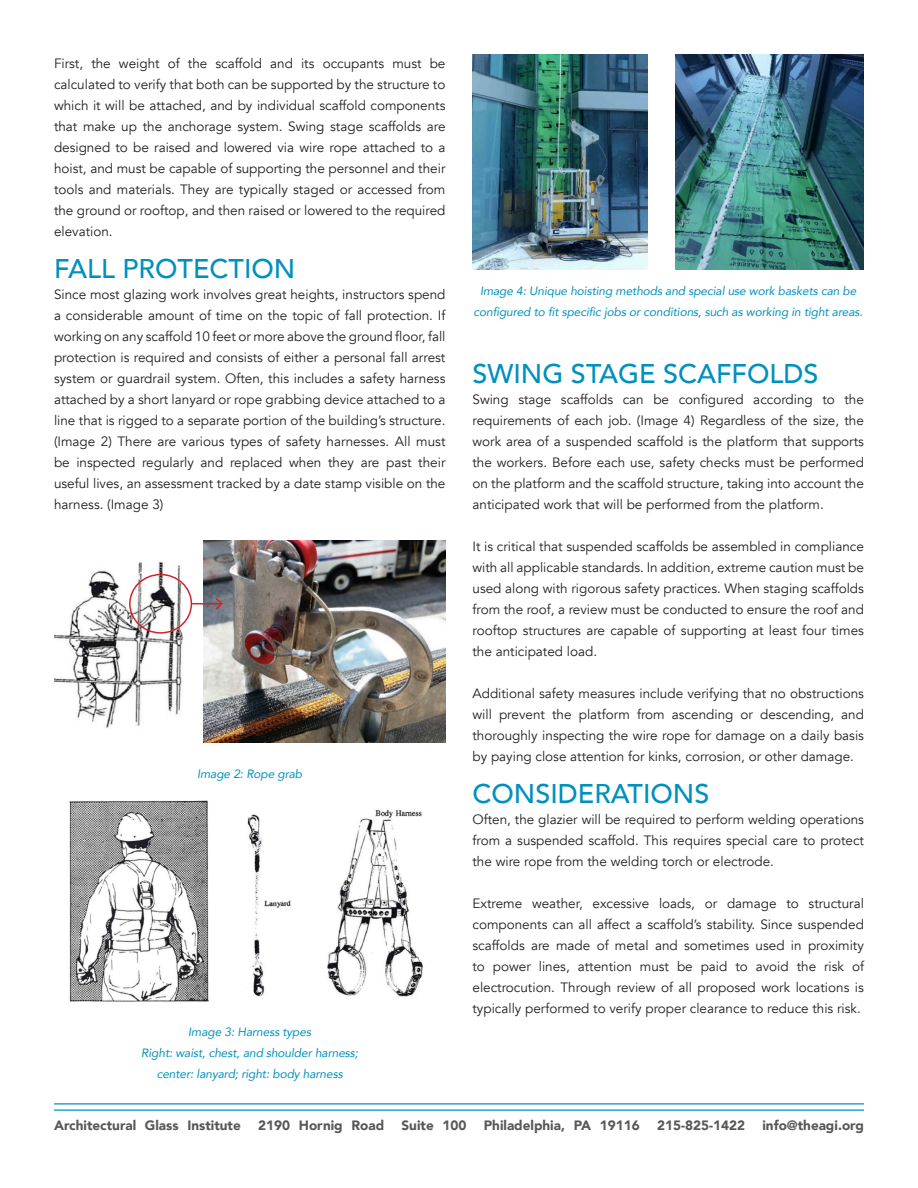
<style>
.page{position:relative;width:918px;height:1188px;background:#fff}
.page>*{position:absolute;margin:0;border:0;box-sizing:border-box;transform-origin:0 0}
.t1{font:500 27px "Avenir";color:#0090be}
.t2{font:13.5px/21px "Avenir";color:#231f20;text-align:justify}
.t3{font:900 13.5px "Avenir";color:#57585a}
.t4{font:italic 12px/21px "Avenir";letter-spacing:-.01em;color:#0090be;text-align:center}
</style>
<div class="page">
<hr style="left:54px;top:1103px;width:810px;height:2px;background:#0090be">
<hr style="left:54px;top:1109px;width:810px;height:2px;background:#0090be">
<img style="left:69px;top:800px;width:140px;height:202px">
<img style="left:247px;top:810px;width:176px;height:187px">
<img style="left:472px;top:54px;width:176px;height:216px">
<img style="left:675px;top:54px;width:189px;height:216px">
<img style="left:54px;top:554px;width:150px;height:174px">
<img style="left:204px;top:540px;width:242px;height:202px">
<div style="left:129px;top:574px;width:63px;height:60px;border:2px solid #d1232a;border-radius:50%"></div>
<hr style="left:192px;top:603px;width:30px;height:1px;background:#d1232a">
<svg style="left:214px;top:596px;width:10px;height:15px"></svg>
<p class="t2" style="left:54px;top:53px;width:393px">First, the weight of the scaffold and its occupants must be calculated to verify that both can be supported by the structure to which it will be attached, and by individual scaffold components that make up the anchorage system. Swing stage scaffolds are designed to be raised and lowered via wire rope attached to a hoist, and must be capable of supporting the personnel and their tools and materials. They are typically staged or accessed from the ground or rooftop, and then raised or lowered to the required elevation.</p>
<p class="t1" style="left:54px;top:245px;width:243px">FALL PROTECTION</p>
<p class="t2" style="left:54px;top:284px;width:393px">Since most glazing work involves great heights, instructors spend a considerable amount of time on the topic of fall protection. If working on any scaffold 10 feet or more above the ground floor, fall protection is required and consists of either a personal fall arrest system or guardrail system. Often, this includes a safety harness attached by a short lanyard or rope grabbing device attached to a line that is rigged to a separate portion of the building’s structure. (Image 2) There are various types of safety harnesses. All must be inspected regularly and replaced when they are past their useful lives, an assessment tracked by a date stamp visible on the harness. (Image 3)</p>
<p class="t4" style="left:197px;top:763px;width:107px">Image 2: Rope grab</p>
<p class="t4" style="left:188px;top:1021px;width:124px">Image 3: Harness types</p>
<p class="t4" style="left:141px;top:1042px;width:218px">Right: waist, chest, and shoulder harness;</p>
<p class="t4" style="left:157px;top:1063px;width:188px">center: lanyard; right: body harness</p>
<p class="t4" style="left:474px;top:280px;width:391px">Image 4: Unique hoisting methods and special use work baskets can be configured to fit specific jobs or conditions, such as working in tight areas.</p>
<p class="t1" style="left:472px;top:350px;width:348px">SWING STAGE SCAFFOLDS</p>
<p class="t2" style="left:472px;top:389px;width:393px">Swing stage scaffolds can be configured according to the requirements of each job. (Image 4) Regardless of the size, the work area of a suspended scaffold is the platform that supports the workers. Before each use, safety checks must be performed on the platform and the scaffold structure, taking into account the anticipated work that will be performed from the platform.</p>
<p class="t2" style="left:472px;top:536px;width:393px">It is critical that suspended scaffolds be assembled in compliance with all applicable standards. In addition, extreme caution must be used along with rigorous safety practices. When staging scaffolds from the roof, a review must be conducted to ensure the roof and rooftop structures are capable of supporting at least four times the anticipated load.</p>
<p class="t2" style="left:472px;top:683px;width:393px">Additional safety measures include verifying that no obstructions will prevent the platform from ascending or descending, and thoroughly inspecting the wire rope for damage on a daily basis by paying close attention for kinks, corrosion, or other damage.</p>
<p class="t1" style="left:472px;top:770px;width:238px">CONSIDERATIONS</p>
<p class="t2" style="left:472px;top:809px;width:393px">Often, the glazier will be required to perform welding operations from a suspended scaffold. This requires special care to protect the wire rope from the welding torch or electrode.</p>
<p class="t2" style="left:472px;top:893px;width:393px">Extreme weather, excessive loads, or damage to structural components can all affect a scaffold’s stability. Since suspended scaffolds are made of metal and sometimes used in proximity to power lines, attention must be paid to avoid the risk of electrocution. Through review of all proposed work locations is typically performed to verify proper clearance to reduce this risk.</p>
<p class="t3" style="left:54px;top:1114px;width:188px">Architectural Glass Institute</p>
<p class="t3" style="left:258px;top:1114px;width:128px">2190 Hornig Road</p>
<p class="t3" style="left:402px;top:1114px;width:66px">Suite 100</p>
<p class="t3" style="left:484px;top:1114px;width:158px">Philadelphia, PA 19116</p>
<p class="t3" style="left:657px;top:1114px;width:89px">215-825-1422</p>
<p class="t3" style="left:762px;top:1114px;width:103px">info@theagi.org</p>
</div>
